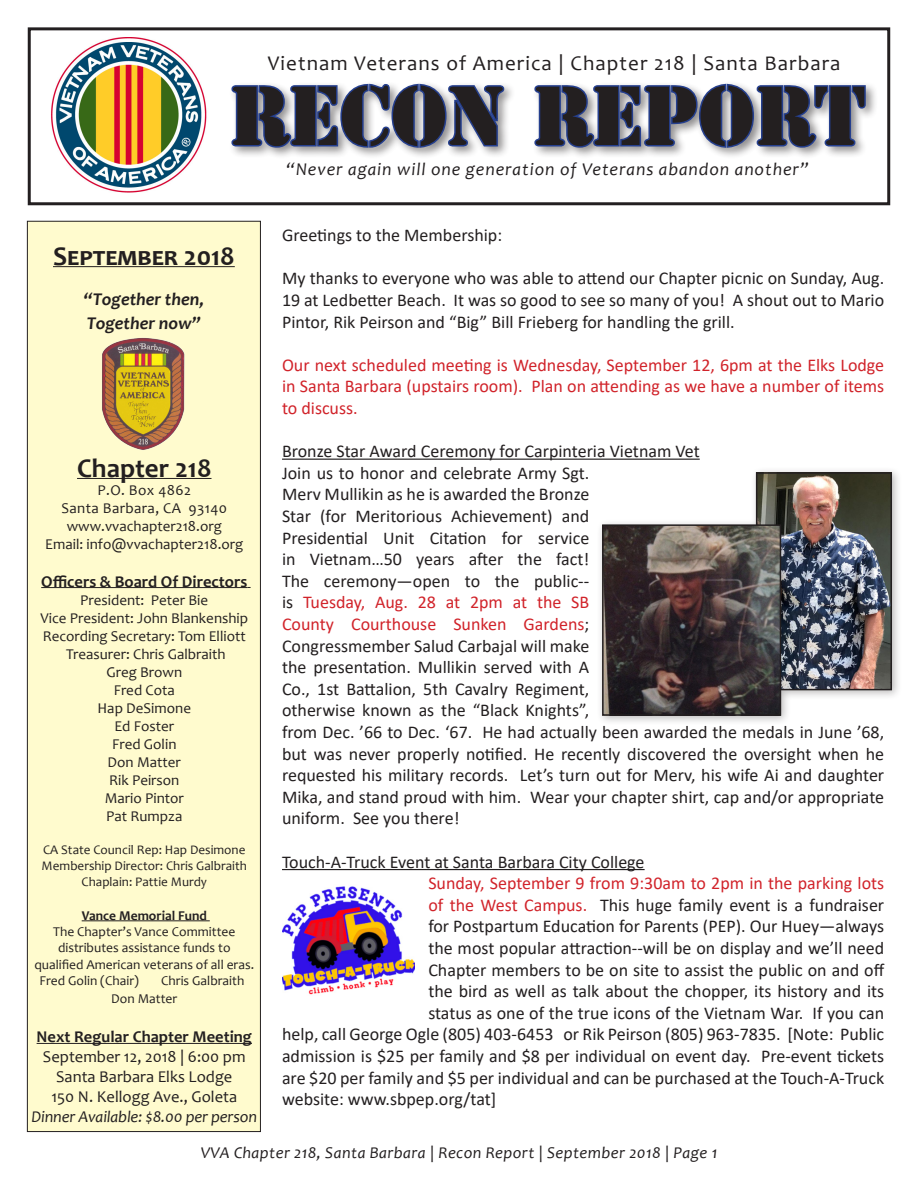
<style>
.page{position:relative;width:918px;height:1188px;background:#fff}
.page>*{position:absolute;margin:0;border:0;box-sizing:border-box;transform-origin:0 0}
.t1{font:78px "Stencil Std";color:#231f20}
.t2{font:700 27px "Candara";color:#231f20}
.t3{font:21px "Candara";letter-spacing:.05em;color:#231f20}
.t4{font:18px/21.6px "Calibri";color:#231f20;text-align:justify}
.t5{font:18px/21.6px "Calibri";color:#d1232a;text-align:justify}
.t6{font:italic 18px "Candara";letter-spacing:.05em;color:#231f20}
.t7{font:italic 700 18px "Candara";color:#231f20}
.t8{font:16.5px "Candara";color:#231f20}
.t9{font:italic 16.5px "Candara";letter-spacing:.025em;color:#231f20}
.t10{font:700 16.5px "Candara";color:#231f20}
.t11{font:italic 16.5px "Candara";letter-spacing:-.01em;color:#231f20}
.t12{font:15px "Candara";color:#231f20}
.t13{font:15px "Candara";letter-spacing:.025em;color:#231f20}
.t14{font:13.5px/16.2px "Candara";color:#231f20;text-align:center}
.t15{font:700 13.5px "Candara";color:#231f20}
.t16{font:13.2px "Candara";color:#231f20}
.s1{color:#d1232a}
</style>
<div class="page">
<img style="left:51px;top:37px;width:156px;height:156px">
<div style="left:228px;top:81px;width:650px;height:79px;background:#231f20;opacity:.5"></div>
<svg style="left:230px;top:82px;width:276px;height:68px;background:#9a9fb2"></svg>
<svg style="left:533px;top:82px;width:334px;height:68px;background:#969bb0"></svg>
<div style="left:28px;top:27px;width:862px;height:178px;border:3px solid #231f20"></div>
<div style="left:27px;top:221px;width:233px;height:911px;background:#fffbce"></div>
<hr style="left:53px;top:266px;width:182px;height:1px;background:#231f20">
<div style="left:27px;top:221px;width:234px;height:911px;border:1px solid #231f20"></div>
<hr style="left:282px;top:459px;width:418px;height:1px;background:#231f20">
<hr style="left:282px;top:869px;width:363px;height:1px;background:#231f20">
<img style="left:102px;top:338px;width:83px;height:112px">
<hr style="left:77px;top:478px;width:135px;height:1px;background:#231f20">
<hr style="left:41px;top:587px;width:206px;height:1px;background:#231f20">
<hr style="left:82px;top:921px;width:128px;height:1px;background:#231f20">
<hr style="left:37px;top:1043px;width:215px;height:1px;background:#231f20">
<div style="left:596px;top:466px;width:306px;height:260px;background:#231f20;opacity:.3"></div>
<img style="left:759px;top:475px;width:130px;height:212px">
<div style="left:756px;top:472px;width:136px;height:218px;border:2px solid #231f20"></div>
<img style="left:605px;top:527px;width:173px;height:186px">
<div style="left:602px;top:524px;width:179px;height:192px;border:2px solid #231f20"></div>
<img style="left:282px;top:886px;width:133px;height:109px">
<p class="t3" style="left:268px;top:50px;width:574px">Vietnam Veterans of America | Chapter 218 | Santa Barbara</p>
<p class="t1" style="left:229px;top:66px;width:638px">RECON REport</p>
<p class="t6" style="left:286px;top:158px;width:524px">“Never again will one generation of Veterans abandon another”</p>
<p class="t4" style="left:282px;top:224px;width:222px">Greetings to the Membership:</p>
<p class="t4" style="left:282px;top:267px;width:604px">My thanks to everyone who was able to attend our Chapter picnic on Sunday, Aug.<br>19 at Ledbetter Beach. It was so good to see so many of you! A shout out to Mario Pintor, Rik Peirson and “Big” Bill Frieberg for handling the grill.</p>
<p class="t5" style="left:282px;top:353px;width:604px">Our next scheduled meeting is Wednesday, September 12, 6pm at the Elks Lodge in Santa Barbara (upstairs room). Plan on attending as we have a number of items to discuss.</p>
<p class="t4" style="left:282px;top:440px;width:419px">Bronze Star Award Ceremony for Carpinteria Vietnam Vet</p>
<p class="t4" style="left:282px;top:461px;width:604px;text-align:left">Join us to honor and celebrate Army Sgt.<br>Merv Mullikin as he is awarded the Bronze<br>Star (for Meritorious Achievement) and<br>Presidential Unit Citation for service<br>in Vietnam…50 years after the fact!<br>The ceremony—open to the public--<br>is <span class="s1">Tuesday, Aug. 28 at 2pm at the SB<br>County Courthouse Sunken Gardens</span>;<br>Congressmember Salud Carbajal will make<br>the presentation. Mullikin served with A<br>Co., 1st Battalion, 5th Cavalry Regiment,<br>otherwise known as the “Black Knights”,<br>from Dec. ’66 to Dec. ‘67. He had actually been awarded the medals in June ’68, but was never properly notified. He recently discovered the oversight when he requested his military records. Let’s turn out for Merv, his wife Ai and daughter Mika, and stand proud with him. Wear your chapter shirt, cap and/or appropriate uniform. See you there!</p>
<p class="t4" style="left:282px;top:850px;width:364px">Touch-A-Truck Event at Santa Barbara City College</p>
<p class="t5" style="left:428px;top:872px;width:457px">Sunday, September 9 from 9:30am to 2pm in the parking lots</p>
<p class="t4" style="left:428px;top:893px;width:457px"><span class="s1">of the West Campus.</span> This huge family event is a fundraiser</p>
<p class="t4" style="left:428px;top:915px;width:457px">for Postpartum Education for Parents (PEP). Our Huey—always</p>
<p class="t4" style="left:428px;top:937px;width:457px">the most popular attraction--will be on display and we’ll need</p>
<p class="t4" style="left:428px;top:958px;width:458px">Chapter members to be on site to assist the public on and off</p>
<p class="t4" style="left:428px;top:980px;width:457px">the bird as well as talk about the chopper, its history and its</p>
<p class="t4" style="left:428px;top:1001px;width:457px">status as one of the true icons of the Vietnam War. If you can</p>
<p class="t4" style="left:282px;top:1023px;width:604px">help, call George Ogle (805) 403-6453 or Rik Peirson (805) 963-7835. [Note: Public</p>
<p class="t4" style="left:282px;top:1045px;width:604px">admission is $25 per family and $8 per individual on event day. Pre-event tickets</p>
<p class="t4" style="left:282px;top:1066px;width:604px">are $20 per family and $5 per individual and can be purchased at the Touch-A-Truck</p>
<p class="t4" style="left:282px;top:1088px;width:216px">website: www.sbpep.org/tat]</p>
<p class="t9" style="left:201px;top:1142px;width:518px">VVA Chapter 218, Santa Barbara | Recon Report | September 2018 | Page 1</p>
<p class="t2" style="left:53px;top:239px;width:183px">September 2018</p>
<p class="t7" style="left:84px;top:288px;width:122px">“Together then,</p>
<p class="t7" style="left:87px;top:312px;width:116px">Together now”</p>
<p class="t2" style="left:77px;top:451px;width:136px">Chapter 218</p>
<p class="t12" style="left:98px;top:480px;width:95px">P.O. Box 4862</p>
<p class="t13" style="left:61px;top:498px;width:167px">Santa Barbara, CA 93140</p>
<p class="t12" style="left:67px;top:516px;width:157px">www.vvachapter218.org</p>
<p class="t12" style="left:45px;top:534px;width:199px">Email: info@vvachapter218.org</p>
<p class="t10" style="left:41px;top:571px;width:208px">Officers &amp; Board Of Directors</p>
<p class="t12" style="left:80px;top:590px;width:129px">President: Peter Bie</p>
<p class="t12" style="left:40px;top:608px;width:209px">Vice President: John Blankenship</p>
<p class="t12" style="left:43px;top:626px;width:205px">Recording Secretary: Tom Elliott</p>
<p class="t12" style="left:66px;top:644px;width:161px">Treasurer: Chris Galbraith</p>
<p class="t12" style="left:106px;top:662px;width:77px">Greg Brown</p>
<p class="t12" style="left:114px;top:680px;width:63px">Fred Cota</p>
<p class="t12" style="left:98px;top:698px;width:95px">Hap DeSimone</p>
<p class="t12" style="left:114px;top:716px;width:61px">Ed Foster</p>
<p class="t12" style="left:112px;top:734px;width:66px">Fred Golin</p>
<p class="t12" style="left:108px;top:752px;width:75px">Don Matter</p>
<p class="t12" style="left:109px;top:770px;width:72px">Rik Peirson</p>
<p class="t12" style="left:105px;top:788px;width:81px">Mario Pintor</p>
<p class="t12" style="left:106px;top:806px;width:78px">Pat Rumpza</p>
<p class="t16" style="left:43px;top:842px;width:204px">CA State Council Rep: Hap Desimone</p>
<p class="t16" style="left:42px;top:857px;width:207px">Membership Director: Chris Galbraith</p>
<p class="t16" style="left:82px;top:873px;width:127px">Chaplain: Pattie Murdy</p>
<p class="t15" style="left:82px;top:907px;width:127px">Vance Memorial Fund</p>
<p class="t14" style="left:53px;top:924px;width:184px">The Chapter’s Vance Committee distributes assistance funds to</p>
<p class="t14" style="left:34px;top:956px;width:221px">qualified American veterans of all eras.</p>
<p class="t14" style="left:39px;top:972px;width:101px">Fred Golin (Chair)</p>
<p class="t14" style="left:161px;top:972px;width:85px">Chris Galbraith</p>
<p class="t14" style="left:111px;top:990px;width:68px">Don Matter</p>
<p class="t10" style="left:37px;top:1027px;width:217px">Next Regular Chapter Meeting</p>
<p class="t8" style="left:43px;top:1046px;width:204px">September 12, 2018 | 6:00 pm</p>
<p class="t8" style="left:56px;top:1066px;width:178px">Santa Barbara Elks Lodge</p>
<p class="t8" style="left:51px;top:1086px;width:187px">150 N. Kellogg Ave., Goleta</p>
<p class="t11" style="left:32px;top:1106px;width:227px">Dinner Available: $8.00 per person</p>
</div>
